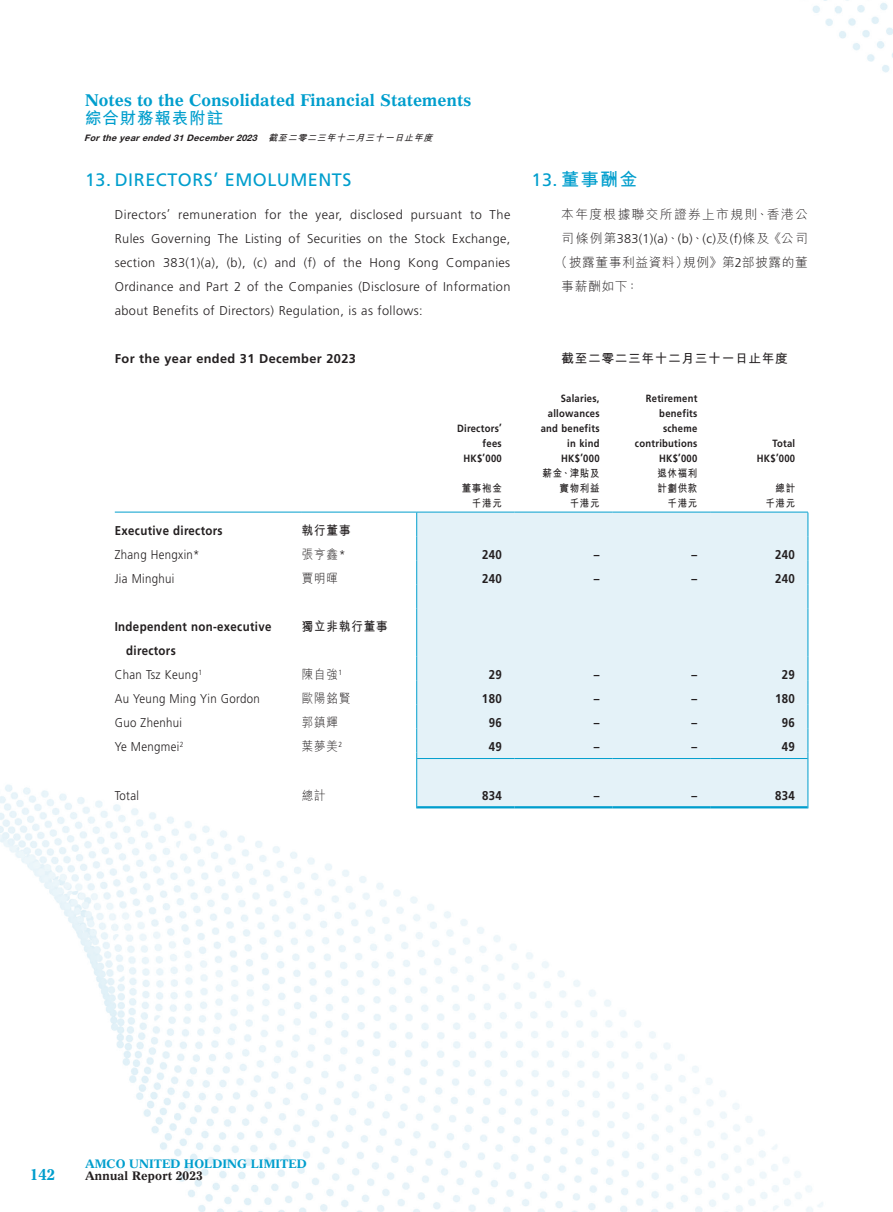
<style>
.page{position:relative;width:893px;height:1212px;background:#fff}
.page>*{position:absolute;margin:0;border:0;box-sizing:border-box;transform-origin:0 0}
.t1{font:18px "Frutiger LT Std";letter-spacing:.03em;color:#009ecd}
.t2{font:700 18px "M Hei HK";color:#009ecd}
.t3{font:700 16.5px "Gazette LT Std";letter-spacing:.005em;color:#009ecd}
.t4{font:700 16.5px "M Hei HK";letter-spacing:.055em;color:#009ecd}
.t5{font:700 15px "Gazette LT Std";color:#009ecd}
.t6{font:300 12.75px/24px "Frutiger LT Std";letter-spacing:.03em;color:#231f20;text-align:justify}
.t7{font:700 12.75px/24px "Frutiger LT Std";letter-spacing:.03em;color:#231f20;scale:.9 1}
.t8{font:300 12.75px "Frutiger LT Std";letter-spacing:.03em;color:#231f20;scale:.9 1}
.t9{font:700 12.75px "Frutiger LT Std";letter-spacing:.03em;color:#231f20}
.t10{font:300 12.75px/24px "M Hei HK";letter-spacing:.045em;color:#231f20}
.t11{font:300 12.75px "M Hei HK";letter-spacing:.08em;color:#231f20;scale:.9 1}
.t12{font:300 12.75px "M Hei HK";letter-spacing:.105em;color:#231f20}
.t13{font:700 12.75px "M Hei HK";letter-spacing:.05em;color:#231f20}
.t14{font:700 12.75px "M Hei HK";letter-spacing:.08em;color:#231f20;scale:.9 1}
.t15{font:700 12.75px "M Hei HK";letter-spacing:.05em;color:#231f20;scale:.9 1}
.t16{font:700 12px "Gazette LT Std";letter-spacing:.005em;color:#009ecd}
.t17{font:700 12px "Gazette LT Std";letter-spacing:.005em;color:#231f20}
.t18{font:700 10.5px/15px "Frutiger LT Std";letter-spacing:.03em;color:#231f20;text-align:right;scale:.9 1}
.t19{font:700 10.5px/15px "M Hei HK";letter-spacing:.08em;color:#231f20;text-align:right;scale:.9 1}
.t20{font:italic 700 9px "Helvetica Neue LT Std";color:#231f20}
.s1{font-family:"M Hei HK"}
.s2{font-family:"Frutiger LT Std";font-weight:400}
.s3{font-family:"Frutiger LT Std"}
</style>
<div class="page">
<img style="left:0;top:0;width:893px;height:1212px">
<div style="left:417px;top:513px;width:390px;height:293px;background:#e4f2f8"></div>
<svg style="left:416px;top:513px;width:1px;height:95px"></svg>
<hr style="left:416px;top:608px;width:1px;height:48px;background:#009ecd">
<svg style="left:807px;top:513px;width:1px;height:95px"></svg>
<hr style="left:807px;top:608px;width:1px;height:48px;background:#009ecd">
<svg style="left:416px;top:656px;width:1px;height:152px"></svg>
<svg style="left:807px;top:656px;width:1px;height:152px"></svg>
<hr style="left:115px;top:512px;width:187px;height:1px;background:#009ecd">
<hr style="left:302px;top:512px;width:115px;height:1px;background:#009ecd">
<hr style="left:417px;top:512px;width:97px;height:1px;background:#009ecd">
<hr style="left:514px;top:512px;width:98px;height:1px;background:#009ecd">
<hr style="left:612px;top:512px;width:98px;height:1px;background:#009ecd">
<hr style="left:710px;top:512px;width:98px;height:1px;background:#009ecd">
<hr style="left:417px;top:758px;width:97px;height:1px;background:#009ecd">
<hr style="left:514px;top:758px;width:98px;height:1px;background:#009ecd">
<hr style="left:612px;top:758px;width:98px;height:1px;background:#009ecd">
<hr style="left:710px;top:758px;width:97px;height:1px;background:#009ecd">
<hr style="left:417px;top:806px;width:97px;height:2px;background:#009ecd">
<hr style="left:514px;top:806px;width:98px;height:2px;background:#009ecd">
<hr style="left:612px;top:806px;width:98px;height:2px;background:#009ecd">
<hr style="left:710px;top:806px;width:97px;height:2px;background:#009ecd">
<p class="t3" style="left:85px;top:89px;width:388px">Notes to the Consolidated Financial Statements</p>
<p class="t4" style="left:85px;top:106px;width:140px">綜合財務報表附註</p>
<p class="t20" style="left:84px;top:132px;width:353px">Forthe yearended 31 December2023 <span class="s1">截至二零二三年十二月三十一日止年度</span></p>
<h1 class="t1" style="left:85px;top:169px;width:268px">13. DIRECTORS’ EMOLUMENTS</h1>
<p class="t6" style="left:115px;top:202px;width:397px">Directors’ remuneration for the year, disclosed pursuant to The Rules Governing The Listing of Securities on the Stock Exchange, section 383(1)(a), (b), (c) and (f) of the Hong Kong Companies Ordinance and Part 2 of the Companies (Disclosure of Information about Benefits of Directors) Regulation, is as follows:</p>
<p class="t9" style="left:115px;top:351px;width:243px">For the year ended 31 December 2023</p>
<p class="t18" style="left:457px;top:420px;width:51px">Directors’ fees</p>
<h1 class="t2" style="left:531px;top:166px;width:107px"><span class="s2">13.</span> 董事酬金</h1>
<p class="t12" style="left:561px;top:207px;width:248px">本年度根據聯交所證券上市規則、香港公</p>
<p class="t6" style="left:561px;top:226px;width:248px"><span class="s1">司條例第</span>383(1)(a)<span class="s1">、</span>(b)<span class="s1">、</span>(c)<span class="s1">及</span>(f)<span class="s1">條及《公司</span></p>
<p class="t10" style="left:561px;top:250px;width:248px;text-indent:-6px">（披露董事利益資料）規例》第<span class="s3">2</span>部披露的董事薪酬如下：</p>
<p class="t13" style="left:561px;top:349px;width:228px">截至二零二三年十二月三十一日止年度</p>
<p class="t18" style="left:541px;top:390px;width:67px">Salaries, allowances and benefits in kind</p>
<p class="t18" style="left:635px;top:390px;width:71px">Retirement benefits scheme contributions</p>
<p class="t18" style="left:773px;top:435px;width:27px">Total</p>
<p class="t18" style="left:463px;top:450px;width:44px">HK$’000</p>
<p class="t18" style="left:561px;top:450px;width:44px">HK$’000</p>
<p class="t18" style="left:659px;top:450px;width:44px">HK$’000</p>
<p class="t18" style="left:757px;top:450px;width:44px">HK$’000</p>
<p class="t19" style="left:462px;top:479px;width:46px">董事袍金</p>
<p class="t19" style="left:542px;top:464px;width:65px">薪金、津貼及實物利益</p>
<p class="t19" style="left:657px;top:464px;width:46px;text-align:left">退休福利計劃供款</p>
<p class="t19" style="left:775px;top:479px;width:23px">總計</p>
<p class="t19" style="left:472px;top:494px;width:35px">千港元</p>
<p class="t19" style="left:570px;top:494px;width:35px">千港元</p>
<p class="t19" style="left:668px;top:494px;width:35px">千港元</p>
<p class="t19" style="left:765px;top:494px;width:35px">千港元</p>
<p class="t7" style="left:115px;top:518px;width:121px">Executive directors</p>
<p class="t15" style="left:302px;top:521px;width:55px">執行董事</p>
<p class="t8" style="left:115px;top:547px;width:96px">Zhang Hengxin*</p>
<p class="t11" style="left:302px;top:548px;width:50px">張亨鑫<span class="s3">*</span></p>
<p class="t7" style="left:482px;top:542px;width:23px">240</p>
<p class="t7" style="left:594px;top:542px;width:8px">–</p>
<p class="t7" style="left:692px;top:542px;width:8px">–</p>
<p class="t7" style="left:775px;top:542px;width:23px">240</p>
<p class="t8" style="left:115px;top:571px;width:68px">Jia Minghui</p>
<p class="t11" style="left:302px;top:572px;width:42px">賈明暉</p>
<p class="t7" style="left:482px;top:566px;width:23px">240</p>
<p class="t7" style="left:594px;top:566px;width:8px">–</p>
<p class="t7" style="left:692px;top:566px;width:8px">–</p>
<p class="t7" style="left:775px;top:566px;width:23px">240</p>
<p class="t7" style="left:126px;top:614px;width:163px;text-indent:-11px">Independent non-executive directors</p>
<p class="t14" style="left:302px;top:617px;width:97px">獨立非執行董事</p>
<p class="t8" style="left:115px;top:667px;width:98px">Chan Tsz Keung<sup>1</sup></p>
<p class="t11" style="left:302px;top:668px;width:46px">陳自強<sup>1</sup></p>
<p class="t7" style="left:489px;top:662px;width:16px">29</p>
<p class="t7" style="left:594px;top:662px;width:8px">–</p>
<p class="t7" style="left:692px;top:662px;width:8px">–</p>
<p class="t7" style="left:782px;top:662px;width:16px">29</p>
<p class="t8" style="left:115px;top:691px;width:163px">Au Yeung Ming Yin Gordon</p>
<p class="t11" style="left:302px;top:692px;width:55px">歐陽銘賢</p>
<p class="t7" style="left:482px;top:686px;width:23px">180</p>
<p class="t7" style="left:594px;top:686px;width:8px">–</p>
<p class="t7" style="left:692px;top:686px;width:8px">–</p>
<p class="t7" style="left:775px;top:686px;width:23px">180</p>
<p class="t8" style="left:115px;top:715px;width:76px">Guo Zhenhui</p>
<p class="t11" style="left:302px;top:716px;width:42px">郭鎮輝</p>
<p class="t7" style="left:489px;top:710px;width:16px">96</p>
<p class="t7" style="left:594px;top:710px;width:8px">–</p>
<p class="t7" style="left:692px;top:710px;width:8px">–</p>
<p class="t7" style="left:782px;top:710px;width:16px">96</p>
<p class="t8" style="left:115px;top:739px;width:78px">Ye Mengmei<sup>2</sup></p>
<p class="t11" style="left:302px;top:740px;width:46px">葉夢美<sup>2</sup></p>
<p class="t7" style="left:489px;top:734px;width:16px">49</p>
<p class="t7" style="left:594px;top:734px;width:8px">–</p>
<p class="t7" style="left:692px;top:734px;width:8px">–</p>
<p class="t7" style="left:782px;top:734px;width:16px">49</p>
<p class="t8" style="left:115px;top:789px;width:28px">Total</p>
<p class="t11" style="left:302px;top:789px;width:28px">總計</p>
<p class="t7" style="left:482px;top:784px;width:23px">834</p>
<p class="t7" style="left:594px;top:784px;width:8px">–</p>
<p class="t7" style="left:692px;top:784px;width:8px">–</p>
<p class="t7" style="left:775px;top:784px;width:23px">834</p>
<p class="t16" style="left:85px;top:1156px;width:223px">AMCO UNITED HOLDING LIMITED</p>
<p class="t5" style="left:30px;top:1165px;width:27px">142</p>
<p class="t17" style="left:85px;top:1168px;width:119px">Annual Report 2023</p>
</div>
